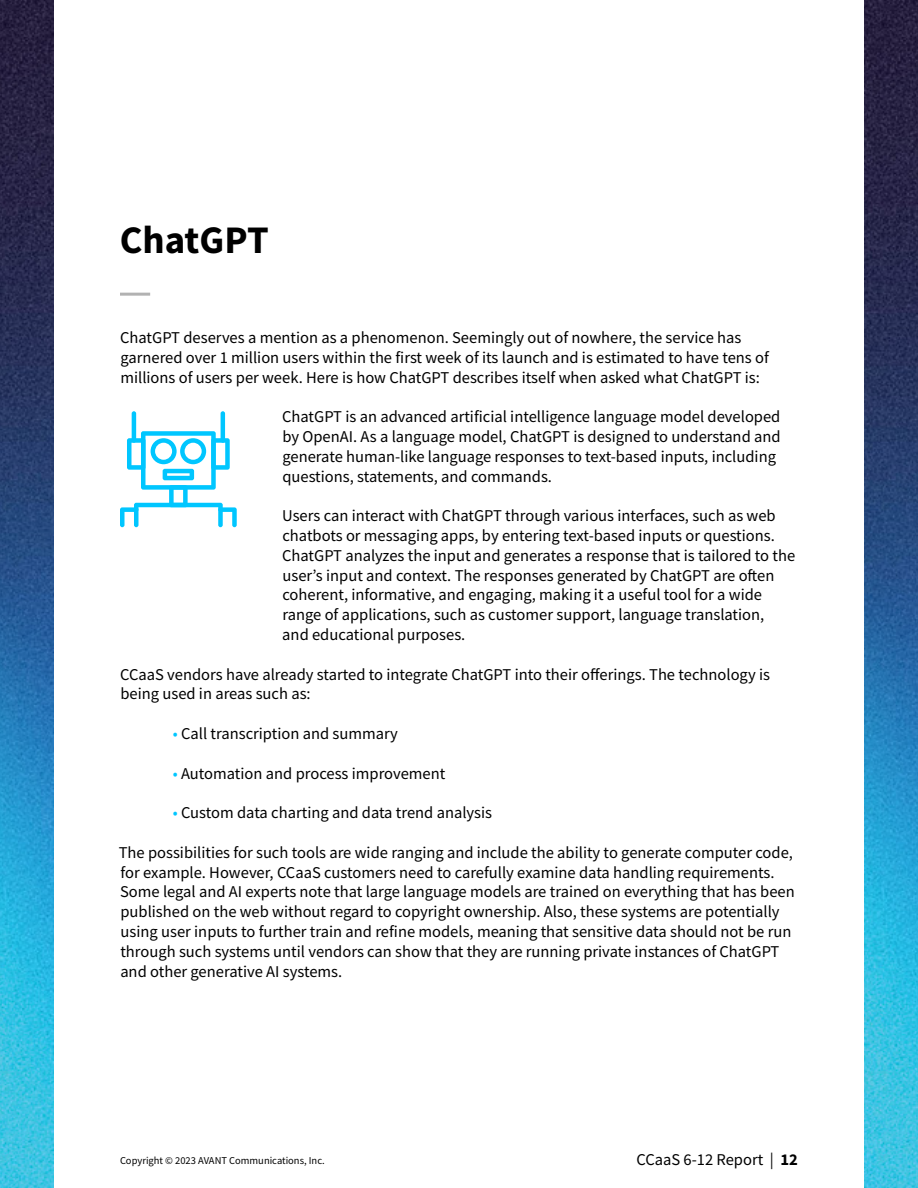
<style>
.page{position:relative;width:918px;height:1188px;background:#fff}
.page>*{position:absolute;margin:0;border:0;box-sizing:border-box;transform-origin:0 0}
.t1{font:700 39px "Source Sans Pro";color:#000}
.t2{font:16.5px/19.8px "Source Sans Pro";color:#000}
.t3{font:10.5px "Source Sans Pro";color:#000}
.s1{color:#00c6ff}
.s2{font-weight:700}
</style>
<div class="page">
<img style="left:864px;top:0;width:54px;height:1188px">
<img style="left:0;top:0;width:54px;height:1188px">
<hr style="left:120px;top:293px;width:30px;height:3px;background:#b2b2b2">
<hr style="left:221px;top:411px;width:4px;height:32px;background:#00c6ff;border-radius:2px">
<hr style="left:132px;top:411px;width:4px;height:32px;background:#00c6ff;border-radius:2px">
<svg style="left:120px;top:431px;width:117px;height:96px"></svg>
<h1 class="t1" style="left:120px;top:213px;width:151px">ChatGPT</h1>
<p class="t2" style="left:120px;top:327px;width:650px">ChatGPT deserves a mention as a phenomenon. Seemingly out of nowhere, the service has garnered over 1 million users within the first week of its launch and is estimated to have tens of millions of users per week. Here is how ChatGPT describes itself when asked what ChatGPT is:</p>
<p class="t2" style="left:282px;top:407px;width:500px">ChatGPT is an advanced artificial intelligence language model developed by OpenAI. As a language model, ChatGPT is designed to understand and generate human-like language responses to text-based inputs, including questions, statements, and commands.</p>
<p class="t2" style="left:282px;top:506px;width:515px">Users can interact with ChatGPT through various interfaces, such as web chatbots or messaging apps, by entering text-based inputs or questions.<br>ChatGPT analyzes the input and generates a response that is tailored to the user’s input and context. The responses generated by ChatGPT are often coherent, informative, and engaging, making it a useful tool for a wide range of applications, such as customer support, language translation,<br>and educational purposes.</p>
<p class="t2" style="left:120px;top:664px;width:652px">CCaaS vendors have already started to integrate ChatGPT into their offerings. The technology is being used in areas such as:</p>
<p class="t2" style="left:173px;top:723px;width:227px"><span class="s1">•</span> Call transcription and summary</p>
<p class="t2" style="left:173px;top:763px;width:274px"><span class="s1">•</span> Automation and process improvement</p>
<p class="t2" style="left:173px;top:803px;width:321px"><span class="s1">•</span> Custom data charting and data trend analysis</p>
<p class="t2" style="left:119px;top:842px;width:678px">The possibilities for such tools are wide ranging and include the ability to generate computer code, for example. However, CCaaS customers need to carefully examine data handling requirements.<br>Some legal and AI experts note that large language models are trained on everything that has been published on the web without regard to copyright ownership. Also, these systems are potentially using user inputs to further train and refine models, meaning that sensitive data should not be run through such systems until vendors can show that they are running private instances of ChatGPT and other generative AI systems.</p>
<p class="t3" style="left:120px;top:1154px;width:206px">Copyright © 2023 AVANT Communications, Inc.</p>
<p class="t2" style="left:636px;top:1150px;width:163px">CCaaS 6-12 Report | <span class="s2">12</span></p>
</div>
